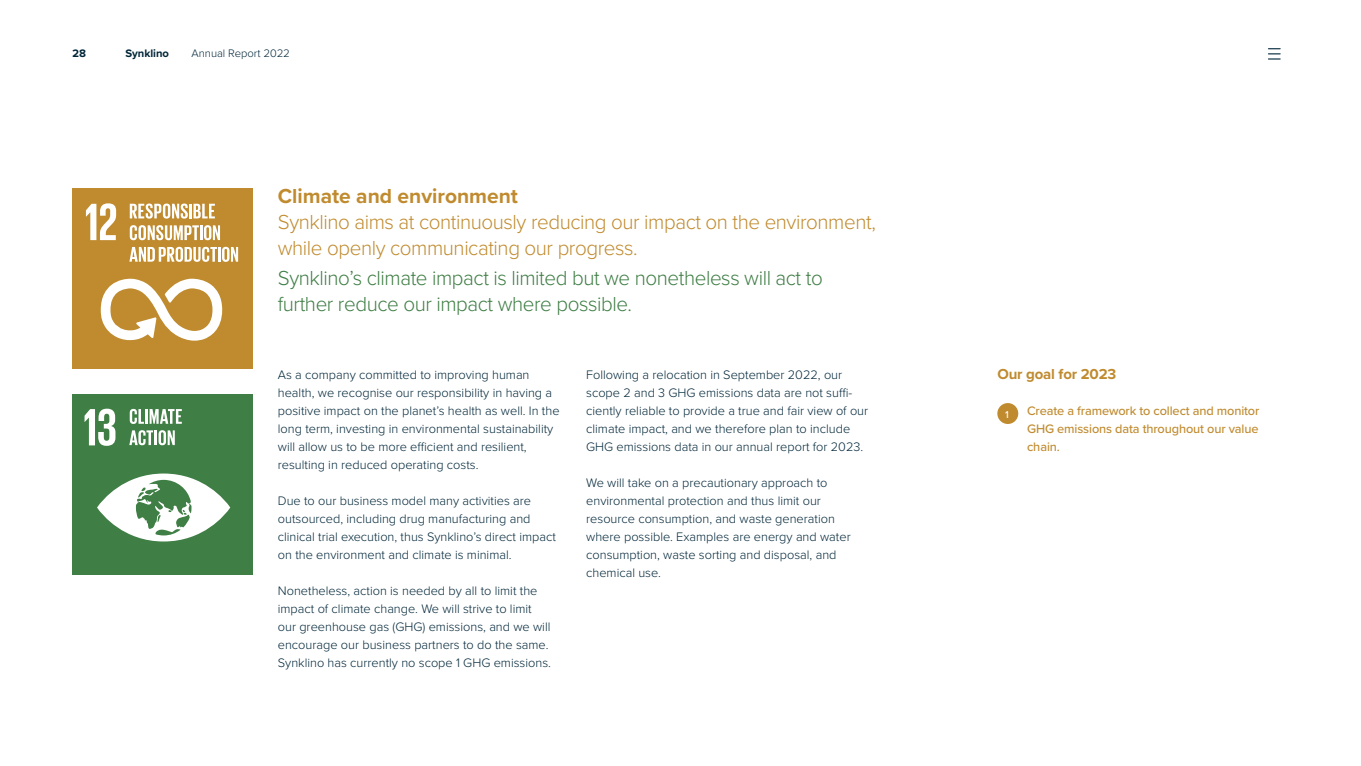
<style>
.page{position:relative;width:1361px;height:766px;background:#fff}
.page>*{position:absolute;margin:0;border:0;box-sizing:border-box;transform-origin:0 0}
.t1{font:300 21px/26.1px "Proxima Nova";letter-spacing:-.02em;color:#c08b2f}
.t2{font:300 21px/26.1px "Proxima Nova";letter-spacing:-.02em;color:#3f7e45}
.t3{font:700 21px "Proxima Nova";color:#c08b2f}
.t4{font:700 15px "Proxima Nova";letter-spacing:-.01em;color:#c08b2f}
.t5{font:300 12.75px/18px "Proxima Nova";color:#002639}
.t6{font:500 12.75px/18px "Proxima Nova";letter-spacing:-.01em;color:#c08b2f;text-align:justify}
.t7{font:300 11.25px "Proxima Nova";color:#002639}
.t8{font:700 11.25px "Proxima Nova";color:#002639}
.t9{font:500 10.35px "Proxima Nova";color:#fff}
</style>
<div class="page">
<div style="left:72px;top:188px;width:180px;height:180px;background:#bf8b2e"></div>
<svg style="left:86px;top:203px;width:30px;height:37px"></svg>
<svg style="left:101px;top:278px;width:121px;height:62px"></svg>
<svg style="left:130px;top:203px;width:85px;height:15px"></svg>
<svg style="left:130px;top:225px;width:90px;height:15px"></svg>
<svg style="left:129px;top:247px;width:109px;height:15px"></svg>
<div style="left:72px;top:394px;width:180px;height:180px;background:#3f7e44"></div>
<svg style="left:85px;top:408px;width:30px;height:37px"></svg>
<svg style="left:97px;top:473px;width:133px;height:68px"></svg>
<svg style="left:130px;top:409px;width:14px;height:15px"></svg>
<hr style="left:145px;top:409px;width:3px;height:14px;background:#fff">
<svg style="left:150px;top:409px;width:32px;height:14px"></svg>
<svg style="left:129px;top:430px;width:24px;height:15px"></svg>
<hr style="left:154px;top:430px;width:3px;height:15px;background:#fff">
<svg style="left:159px;top:430px;width:16px;height:15px"></svg>
<div style="left:997px;top:403px;width:21px;height:21px;background:#c08b2f;border-radius:50%"></div>
<svg style="left:1268px;top:48px;width:12px;height:12px"></svg>
<p class="t8" style="left:72px;top:44px;width:16px">28</p>
<p class="t8" style="left:125px;top:44px;width:45px">Synklino</p>
<p class="t7" style="left:192px;top:44px;width:100px">Annual Report 2022</p>
<h1 class="t3" style="left:278px;top:180px;width:242px">Climate and environment</h1>
<h1 class="t1" style="left:278px;top:207px;width:599px">Synklino aims at continuously reducing our impact on the environment, while openly communicating our progress.</h1>
<h1 class="t2" style="left:278px;top:264px;width:546px">Synklino’s climate impact is limited but we nonetheless will act to further reduce our impact where possible.</h1>
<p class="t5" style="left:278px;top:365px;width:283px">As a company committed to improving human health, we recognise our responsibility in having a positive impact on the planet’s health as well. In the long term, investing in environmental sustainability will allow us to be more efficient and resilient, resulting in reduced operating costs.</p>
<p class="t5" style="left:278px;top:491px;width:279px">Due to our business model many activities are outsourced, including drug manufacturing and clinical trial execution, thus Synklino’s direct impact on the environment and climate is minimal.</p>
<p class="t5" style="left:278px;top:581px;width:275px">Nonetheless, action is needed by all to limit the impact of climate change. We will strive to limit our greenhouse gas (GHG) emissions, and we will encourage our business partners to do the same.<br>Synklino has currently no scope 1 GHG emissions.</p>
<p class="t5" style="left:586px;top:365px;width:283px">Following a relocation in September 2022, our scope 2 and 3 GHG emissions data are not suffi&shy;ciently reliable to provide a true and fair view of our climate impact, and we therefore plan to include GHG emissions data in our annual report for 2023.</p>
<p class="t5" style="left:586px;top:473px;width:266px">We will take on a precautionary approach to environmental protection and thus limit our resource consumption, and waste generation where possible. Examples are energy and water consumption, waste sorting and disposal, and chemical use.</p>
<p class="t4" style="left:997px;top:362px;width:121px">Our goal for 2023</p>
<p class="t9" style="left:1005px;top:406px;width:5px">1</p>
<p class="t6" style="left:1027px;top:401px;width:234px">Create a framework to collect and monitor GHG emissions data throughout our value chain.</p>
</div>
